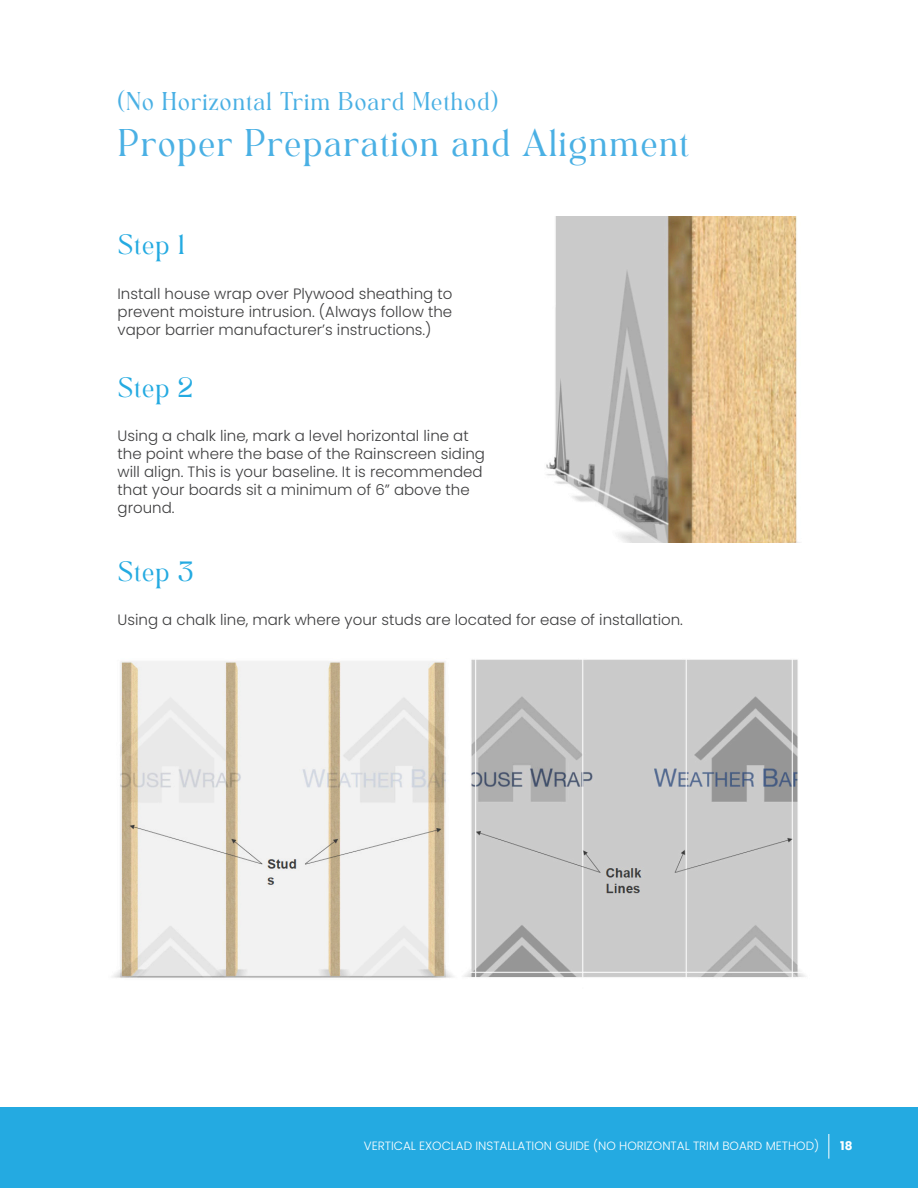
<style>
.page{position:relative;width:918px;height:1188px;background:#fff}
.page>*{position:absolute;margin:0;border:0;box-sizing:border-box;transform-origin:0 0}
.t1{font:27px "TAN Angleton";color:#4ab0e4}
.t2{font:19.5px "TAN Angleton";color:#24aae1}
.t3{font:18px "TAN Angleton";color:#4ab0e4}
.t4{font:300 15px/18px "Poppins";color:#3e3e3f;text-align:justify}
.t5{font:300 12px "Poppins";color:#fff}
.t6{font:700 12px "Poppins";color:#fff}
</style>
<div class="page">
<div style="left:0;top:1107px;width:918px;height:81px;background:#24aae1"></div>
<svg style="left:828px;top:1134px;width:1px;height:25px"></svg>
<img style="left:546px;top:216px;width:251px;height:326px">
<img style="left:112px;top:659px;width:694px;height:319px">
<p class="t3" style="left:118px;top:93px;width:382px">(No Horizontal Trim Board Method)</p>
<p class="t1" style="left:118px;top:130px;width:573px">Proper Preparation and Alignment</p>
<p class="t2" style="left:118px;top:236px;width:69px">Step 1</p>
<p class="t4" style="left:118px;top:285px;width:336px">Install house wrap over Plywood sheathing to prevent moisture intrusion. (Always follow the vapor barrier manufacturer’s instructions.)</p>
<p class="t2" style="left:118px;top:379px;width:77px">Step 2</p>
<p class="t4" style="left:118px;top:427px;width:369px;text-align:left">Using a chalk line, mark a level horizontal line at the point where the base of the Rainscreen siding will align. This is your baseline. It is recommended that your boards sit a minimum of 6” above the ground.</p>
<p class="t2" style="left:118px;top:563px;width:78px">Step 3</p>
<p class="t4" style="left:118px;top:611px;width:567px">Using a chalk line, mark where your studs are located for ease of installation.</p>
<p class="t5" style="left:364px;top:1138px;width:457px">VERTICAL EXOCLAD INSTALLATION GUIDE (NO HORIZONTAL TRIM BOARD METHOD)</p>
<p class="t6" style="left:840px;top:1139px;width:14px">18</p>
</div>
